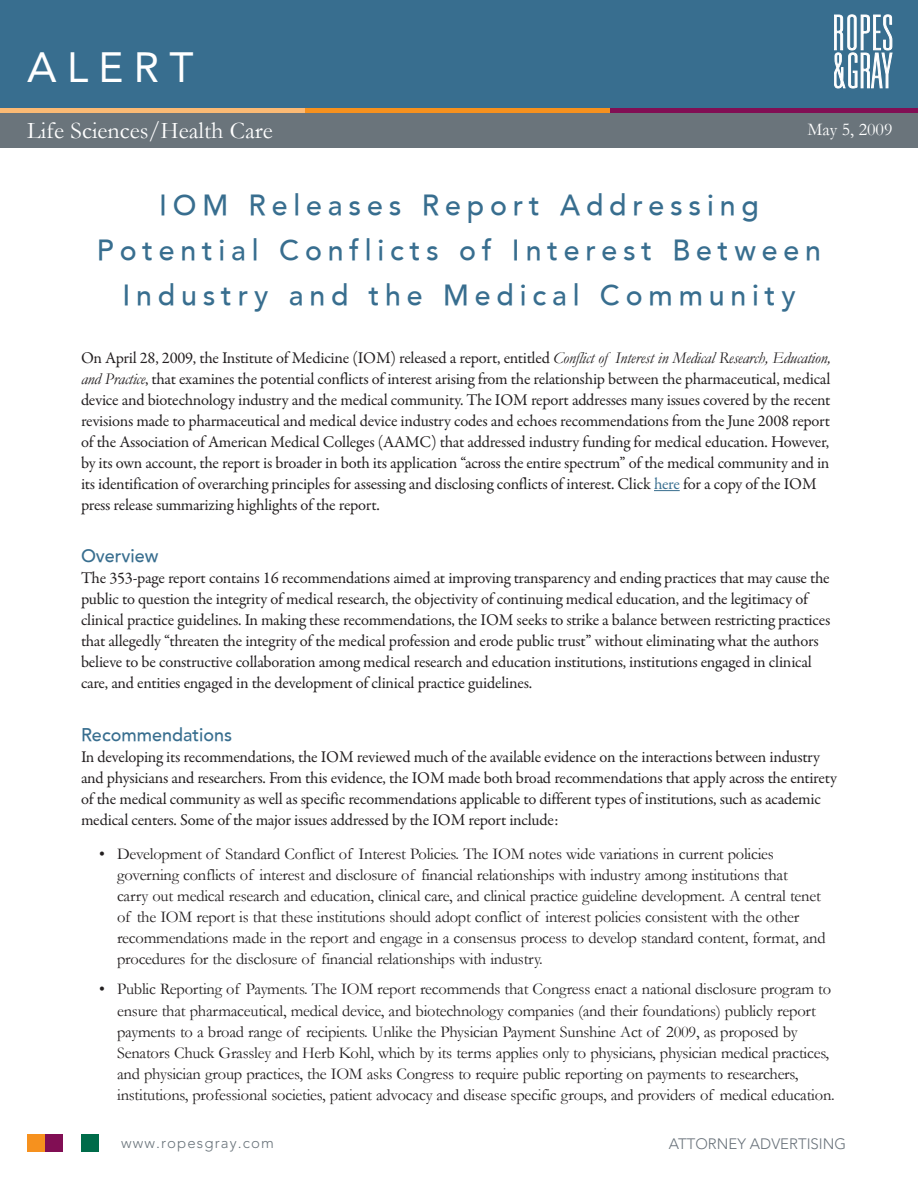
<style>
.page{position:relative;width:918px;height:1188px;background:#fff}
.page>*{position:absolute;margin:0;border:0;box-sizing:border-box;transform-origin:0 0}
.t1{font:42px "Avenir";letter-spacing:.25em;color:#fff}
.t2{font:500 28.5px/45px "Avenir";letter-spacing:.205em;color:#386e8f;text-align:center}
.t3{font:24px "Garamond";color:#fff}
.t4{font:500 18px "Avenir";color:#386e8f}
.t5{font:18px "Garamond";color:#fff}
.t6{font:16.5px/21px "Garamond Premr Pro";letter-spacing:-.015em;color:#231f20}
.t7{font:16.5px/21px "Garamond";letter-spacing:-.015em;color:#231f20}
.t8{font:300 15px "Avenir";color:#6a737b}
.t9{font:300 15px "Avenir";letter-spacing:.075em;color:#6a747b}
.s1{font-family:"Garamond";font-style:italic}
.s2{color:#386e8f}
</style>
<div class="page">
<div style="left:0;top:0;width:918px;height:108px;background:#386e8f"></div>
<svg style="left:654px;top:490px;width:26px;height:1px"></svg>
<div style="left:0;top:108px;width:918px;height:39px;background:#6a747b"></div>
<hr style="left:0;top:108px;width:306px;height:4px;background:#fcba74">
<hr style="left:306px;top:108px;width:305px;height:4px;background:#f6911e">
<hr style="left:611px;top:108px;width:307px;height:4px;background:#810e54">
<svg style="left:834px;top:15px;width:58px;height:73px"></svg>
<div style="left:27px;top:1134px;width:18px;height:18px;background:#f6911e"></div>
<div style="left:45px;top:1134px;width:18px;height:18px;background:#810e54"></div>
<div style="left:81px;top:1134px;width:18px;height:18px;background:#006c4a"></div>
<h1 class="t1" style="left:27px;top:44px;width:168px">ALERT</h1>
<h3 class="t3" style="left:27px;top:114px;width:247px">Life Sciences/Health Care</h3>
<p class="t5" style="left:808px;top:118px;width:86px">May 5, 2009</p>
<h2 class="t2" style="left:97px;top:184px;width:726px">IOM Releases Report Addressing<br>Potential Conflicts of Interest Between<br>Industry and the Medical Community</h2>
<p class="t6" style="left:81px;top:348px;width:751px">On April 28, 2009, the Institute of Medicine (IOM) released a report, entitled <span class="s1">Conflict of Interest in Medical Research, Education, and Practice</span>, that examines the potential conflicts of interest arising from the relationship between the pharmaceutical, medical device and biotechnology industry and the medical community. The IOM report addresses many issues covered by the recent revisions made to pharmaceutical and medical device industry codes and echoes recommendations from the June 2008 report of the Association of American Medical Colleges (AAMC) that addressed industry funding for medical education. However, by its own account, the report is broader in both its application “across the entire spectrum” of the medical community and in its identification of overarching principles for assessing and disclosing conflicts of interest. Click <span class="s2">here</span> for a copy of the IOM press release summarizing highlights of the report.</p>
<p class="t4" style="left:81px;top:546px;width:79px">Overview</p>
<p class="t6" style="left:81px;top:568px;width:751px">The 353-page report contains 16 recommendations aimed at improving transparency and ending practices that may cause the public to question the integrity of medical research, the objectivity of continuing medical education, and the legitimacy of clinical practice guidelines. In making these recommendations, the IOM seeks to strike a balance between restricting practices that allegedly “threaten the integrity of the medical profession and erode public trust” without eliminating what the authors believe to be constructive collaboration among medical research and education institutions, institutions engaged in clinical care, and entities engaged in the development of clinical practice guidelines.</p>
<p class="t4" style="left:81px;top:724px;width:153px">Recommendations</p>
<p class="t6" style="left:81px;top:747px;width:757px">In developing its recommendations, the IOM reviewed much of the available evidence on the interactions between industry and physicians and researchers. From this evidence, the IOM made both broad recommendations that apply across the entirety of the medical community as well as specific recommendations applicable to different types of institutions, such as academic medical centers. Some of the major issues addressed by the IOM report include:</p>
<p class="t7" style="left:117px;top:843px;width:710px;text-indent:-18px">• Development of Standard Conflict of Interest Policies. The IOM notes wide variations in current policies governing conflicts of interest and disclosure of financial relationships with industry among institutions that<br>carry out medical research and education, clinical care, and clinical practice guideline development. A central tenet of the IOM report is that these institutions should adopt conflict of interest policies consistent with the other recommendations made in the report and engage in a consensus process to develop standard content, format, and procedures for the disclosure of financial relationships with industry.</p>
<p class="t7" style="left:117px;top:978px;width:719px;text-indent:-18px">• Public Reporting of Payments. The IOM report recommends that Congress enact a national disclosure program to ensure that pharmaceutical, medical device, and biotechnology companies (and their foundations) publicly report payments to a broad range of recipients. Unlike the Physician Payment Sunshine Act of 2009, as proposed by Senators Chuck Grassley and Herb Kohl, which by its terms applies only to physicians, physician medical practices, and physician group practices, the IOM asks Congress to require public reporting on payments to researchers, institutions, professional societies, patient advocacy and disease specific groups, and providers of medical education.</p>
<p class="t9" style="left:121px;top:1134px;width:155px">www.ropesgray.com</p>
<p class="t8" style="left:669px;top:1135px;width:179px">ATTORNEY ADVERTISING</p>
</div>
